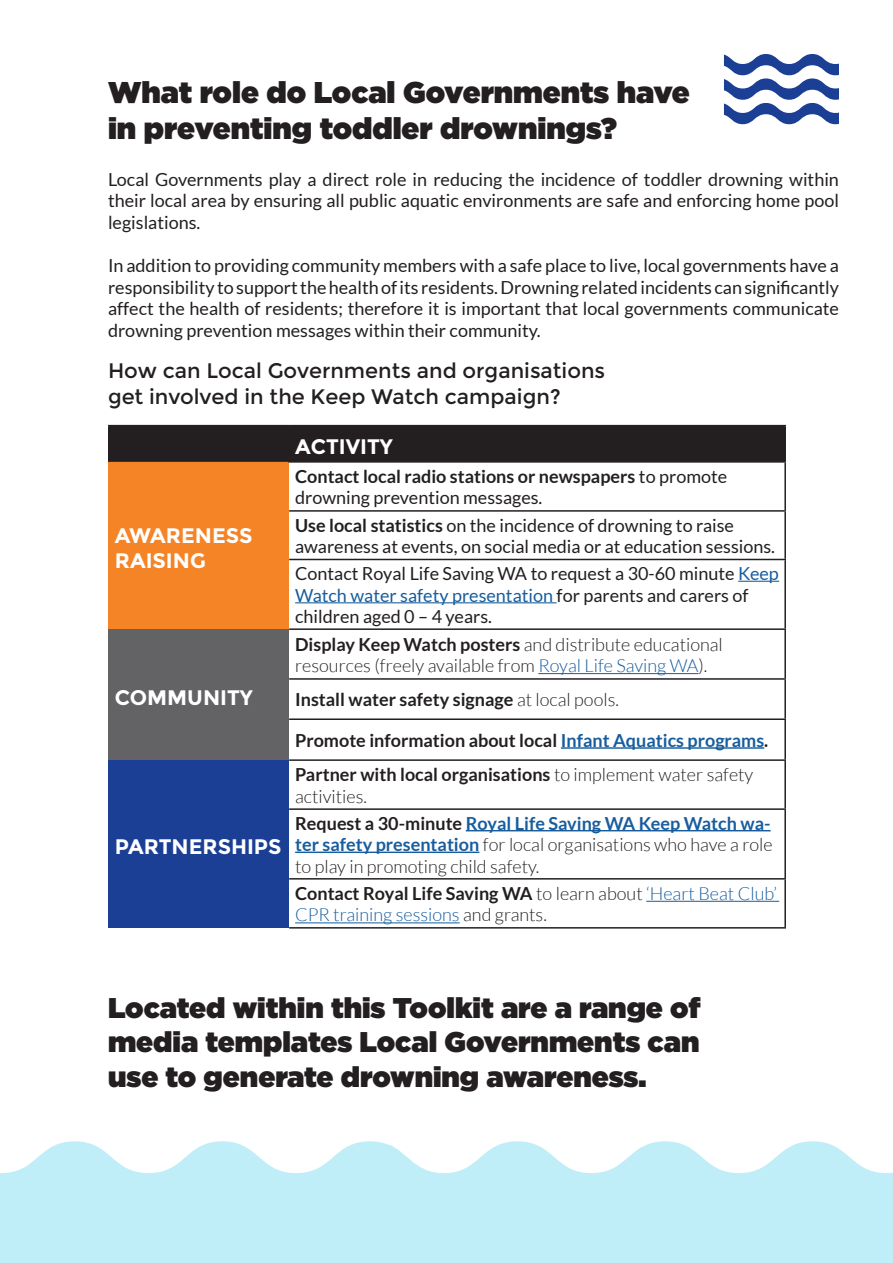
<style>
.page{position:relative;width:893px;height:1263px;background:#fff}
.page>*{position:absolute;margin:0;border:0;box-sizing:border-box;transform-origin:0 0}
.t1{font:900 30px/36px "Gotham";color:#231f20}
.t2{font:900 28.5px/34.2px "Gotham";color:#231f20;text-align:justify}
.t3{font:21px/25.2px "Montserrat";color:#231f20}
.t4{font:700 21px "Montserrat";color:#fff}
.t5{font:18px/21.6px "Lato";color:#231f20;text-align:justify}
.t6{font:300 18px/21.6px "Lato";color:#231f20}
.t7{font:700 18px "Lato";color:#231f20}
.t8{font:300 18px/21.6px "Lato";color:#175d9e}
.s1{font-weight:400}
.s2{font-weight:700}
.s3{color:#175d9e}
.s4{font-weight:300}
.s5{font-weight:700;color:#175d9e}
.s6{font-weight:700;color:#231f20}
.s7{color:#231f20}
</style>
<div class="page">
<div style="left:110px;top:426px;width:674px;height:36px;background:#231f20"></div>
<div style="left:109px;top:462px;width:180px;height:167px;background:#f58427"></div>
<div style="left:109px;top:629px;width:180px;height:131px;background:#636366"></div>
<div style="left:109px;top:760px;width:180px;height:168px;background:#1b3f94"></div>
<hr style="left:108px;top:425px;width:181px;height:1px;background:#231f20">
<hr style="left:108px;top:426px;width:2px;height:36px;background:#231f20">
<hr style="left:289px;top:425px;width:497px;height:1px;background:#231f20">
<hr style="left:288px;top:426px;width:2px;height:35px;background:#231f20">
<hr style="left:784px;top:426px;width:2px;height:35px;background:#231f20">
<hr style="left:288px;top:461px;width:498px;height:2px;background:#231f20">
<hr style="left:784px;top:463px;width:2px;height:47px;background:#231f20">
<hr style="left:289px;top:510px;width:497px;height:2px;background:#231f20">
<hr style="left:784px;top:512px;width:2px;height:47px;background:#231f20">
<hr style="left:289px;top:559px;width:497px;height:1px;background:#231f20">
<hr style="left:784px;top:560px;width:2px;height:68px;background:#231f20">
<hr style="left:289px;top:628px;width:497px;height:2px;background:#231f20">
<hr style="left:784px;top:630px;width:2px;height:48px;background:#231f20">
<hr style="left:289px;top:678px;width:497px;height:2px;background:#231f20">
<hr style="left:784px;top:680px;width:2px;height:38px;background:#231f20">
<hr style="left:289px;top:718px;width:497px;height:2px;background:#231f20">
<hr style="left:784px;top:720px;width:2px;height:39px;background:#231f20">
<hr style="left:289px;top:759px;width:497px;height:2px;background:#231f20">
<hr style="left:784px;top:761px;width:2px;height:47px;background:#231f20">
<hr style="left:289px;top:808px;width:497px;height:2px;background:#231f20">
<hr style="left:784px;top:810px;width:2px;height:68px;background:#231f20">
<hr style="left:289px;top:878px;width:497px;height:1px;background:#231f20">
<hr style="left:784px;top:879px;width:2px;height:48px;background:#231f20">
<hr style="left:289px;top:927px;width:497px;height:1px;background:#231f20">
<hr style="left:738px;top:581px;width:41px;height:1px;background:#175d9e">
<hr style="left:295px;top:602px;width:262px;height:1px;background:#175d9e">
<hr style="left:538px;top:673px;width:161px;height:1px;background:#175d9e">
<hr style="left:561px;top:747px;width:203px;height:2px;background:#175d9e">
<hr style="left:466px;top:830px;width:305px;height:1px;background:#175d9e">
<hr style="left:295px;top:851px;width:184px;height:2px;background:#175d9e">
<hr style="left:646px;top:901px;width:133px;height:1px;background:#175d9e">
<hr style="left:295px;top:922px;width:165px;height:1px;background:#175d9e">
<svg style="left:724px;top:54px;width:115px;height:70px"></svg>
<svg style="left:0;top:1141px;width:893px;height:122px;background:#c8f0f8"></svg>
<p class="t1" style="left:108px;top:74px;width:583px">What role do Local Governments have in preventing toddler drownings?</p>
<p class="t5" style="left:108px;top:168px;width:732px">Local Governments play a direct role in reducing the incidence of toddler drowning within their local area by ensuring all public aquatic environments are safe and enforcing home pool legislations.</p>
<p class="t5" style="left:108px;top:254px;width:732px">In addition to providing community members with a safe place to live, local governments have a responsibility to support the health of its residents. Drowning related incidents can significantly affect the health of residents; therefore it is important that local governments communicate drowning prevention messages within their community.</p>
<p class="t3" style="left:108px;top:359px;width:499px">How can Local Governments and organisations get involved in the Keep Watch campaign?</p>
<p class="t4" style="left:115px;top:523px;width:139px">AWARENESS</p>
<p class="t4" style="left:115px;top:548px;width:92px">RAISING</p>
<p class="t4" style="left:115px;top:685px;width:140px">COMMUNITY</p>
<p class="t4" style="left:115px;top:834px;width:168px">PARTNERSHIPS</p>
<p class="t4" style="left:295px;top:434px;width:99px">ACTIVITY</p>
<p class="t7" style="left:295px;top:466px;width:434px">Contact local radio stations or newspapers <span class="s1">to promote</span></p>
<p class="t5" style="left:295px;top:487px;width:249px">drowning prevention messages.</p>
<p class="t5" style="left:295px;top:514px;width:481px"><span class="s2">Use local statistics</span> on the incidence of drowning to raise awareness at events, on social media or at education sessions.</p>
<p class="t5" style="left:295px;top:562px;width:485px;text-align:left">Contact Royal Life Saving WA to request a 30-60 minute <span class="s3">Keep<br>Watch water safety presentation</span> for parents and carers of children aged 0 – 4 years.</p>
<p class="t6" style="left:295px;top:633px;width:429px"><span class="s2">Display Keep Watch posters</span> and distribute educational resources (freely available from <span class="s3">Royal Life Saving WA</span>).</p>
<p class="t7" style="left:295px;top:689px;width:325px">Install water safety signage <span class="s4">at local pools.</span></p>
<p class="t7" style="left:295px;top:730px;width:475px">Promote information about local <span class="s3">Infant Aquatics programs</span>.</p>
<p class="t6" style="left:295px;top:764px;width:460px"><span class="s2">Partner with local organisations</span> to implement water safety activities.</p>
<p class="t6" style="left:295px;top:812px;width:479px;text-align:justify"><span class="s2">Request a 30-minute</span> <span class="s5">Royal Life Saving WA Keep Watch wa&shy;ter safety presentation</span> for local organisations who have a role to play in promoting child safety.</p>
<p class="t8" style="left:295px;top:882px;width:483px"><span class="s6">Contact Royal Life Saving WA</span> <span class="s7">to learn about</span> ‘Heart Beat Club’<br>CPR training sessions <span class="s7">and grants.</span></p>
<p class="t2" style="left:108px;top:990px;width:594px">Located within this Toolkit are a range of media templates Local Governments can use to generate drowning awareness.</p>
</div>
